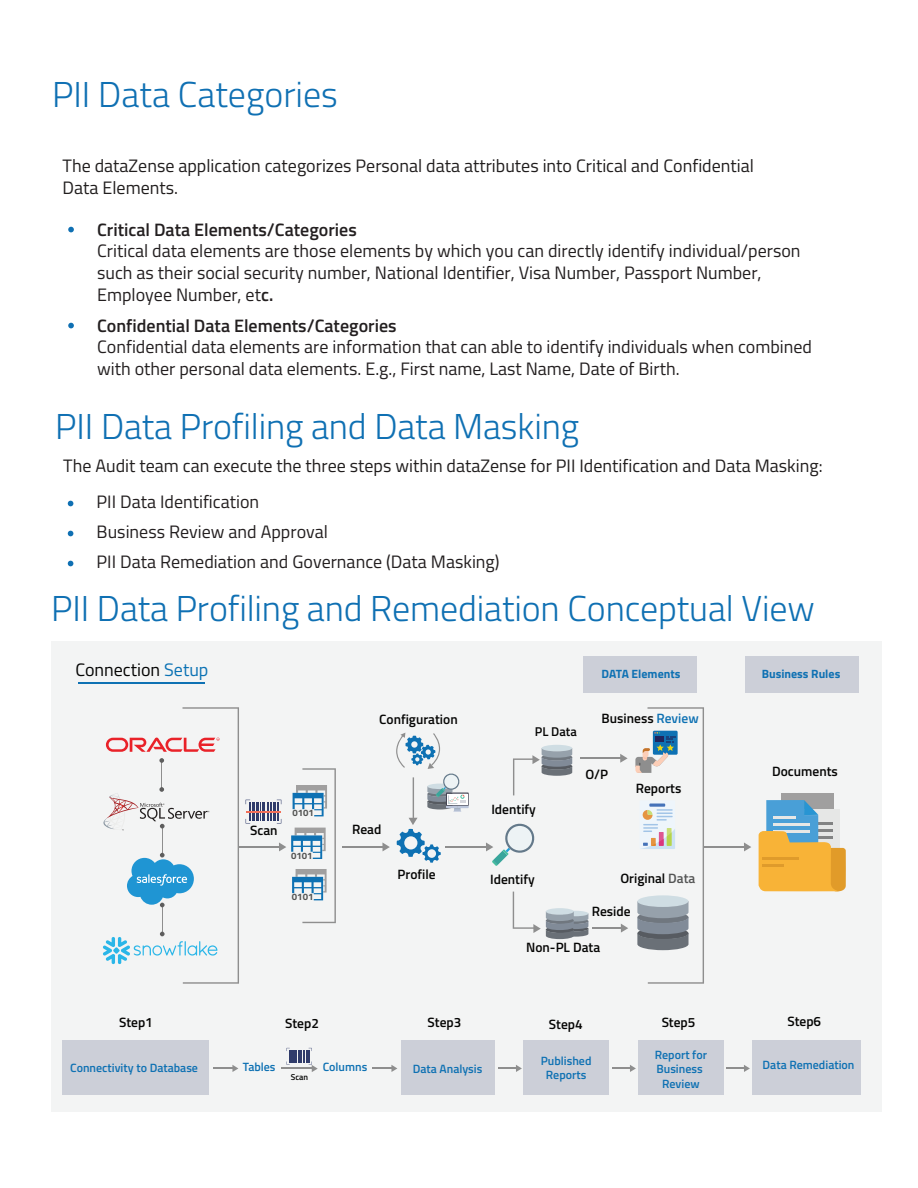
<style>
.page{position:relative;width:918px;height:1188px;background:#fff}
.page>*{position:absolute;margin:0;border:0;box-sizing:border-box;transform-origin:0 0}
.t1{font:300 36px "Titillium";letter-spacing:-.005em;color:#0f70b3}
.t2{font:18px/21.6px "Titillium";color:#231f20}
.t3{font:18px/21.6px "Titillium";color:#211e1e}
.t4{font:600 18px "Titillium";color:#231f20}
.t5{font:18px "Titillium";color:#050504}
.t6{font:600 13.5px "Titillium";color:#050504}
.t7{font:600 12.75px "Titillium";color:#050504}
.t8{font:600 12px/14.4px "Titillium";color:#0e71b3;text-align:center}
.t9{font:700 12px "Titillium";color:#0e71b3}
.t10{font:700 9.3px "Titillium";color:#535453}
.t11{font:600 8.55px "Titillium";color:#050504}
.s1{font-weight:600}
.s2{color:#0b72b4}
.s3{color:#0e71b3}
.s4{color:#535454}
</style>
<div class="page">
<svg style="left:68px;top:501px;width:5px;height:5px"></svg>
<svg style="left:68px;top:531px;width:5px;height:5px"></svg>
<svg style="left:68px;top:561px;width:5px;height:5px"></svg>
<svg style="left:68px;top:227px;width:6px;height:5px"></svg>
<svg style="left:68px;top:323px;width:6px;height:5px"></svg>
<div style="left:52px;top:641px;width:830px;height:471px;background:#f3f4f4"></div>
<svg style="left:103px;top:707px;width:136px;height:277px"></svg>
<hr style="left:239px;top:846px;width:40px;height:1px;background:#8e8e8e">
<div style="left:542px;top:745px;width:30px;height:7px;background:#cfdde3;border-radius:50%"></div>
<div style="left:62px;top:1040px;width:146px;height:55px;background:#cccfd8"></div>
<div style="left:752px;top:1040px;width:108px;height:55px;background:#cccfd8"></div>
<div style="left:401px;top:1040px;width:93px;height:55px;background:#cccfd8"></div>
<div style="left:638px;top:1040px;width:86px;height:55px;background:#cccfd8"></div>
<div style="left:524px;top:1040px;width:85px;height:55px;background:#cccfd8"></div>
<hr style="left:282px;top:1068px;width:30px;height:1px;background:#8e8e8e">
<svg style="left:372px;top:1065px;width:25px;height:7px"></svg>
<svg style="left:213px;top:1065px;width:25px;height:7px"></svg>
<svg style="left:498px;top:1065px;width:24px;height:7px"></svg>
<svg style="left:612px;top:1065px;width:24px;height:7px"></svg>
<svg style="left:726px;top:1065px;width:24px;height:7px"></svg>
<svg style="left:287px;top:1048px;width:31px;height:24px"></svg>
<svg style="left:621px;top:924px;width:7px;height:9px"></svg>
<svg style="left:246px;top:768px;width:90px;height:155px"></svg>
<svg style="left:513px;top:748px;width:59px;height:47px"></svg>
<svg style="left:513px;top:892px;width:75px;height:47px"></svg>
<svg style="left:620px;top:754px;width:8px;height:9px"></svg>
<hr style="left:581px;top:757px;width:41px;height:1px;background:#8e8e8e">
<hr style="left:593px;top:927px;width:31px;height:2px;background:#8e8e8e">
<div style="left:782px;top:793px;width:52px;height:60px;background:#a09f9f"></div>
<svg style="left:759px;top:800px;width:87px;height:91px;background:#cab67e"></svg>
<hr style="left:762px;top:857px;width:37px;height:3px;background:#df9b2b">
<hr style="left:762px;top:864px;width:21px;height:3px;background:#df9b2b">
<svg style="left:396px;top:733px;width:73px;height:79px"></svg>
<div style="left:583px;top:656px;width:113px;height:37px;background:#cccfd8"></div>
<div style="left:745px;top:656px;width:114px;height:37px;background:#cccfd8"></div>
<hr style="left:78px;top:683px;width:126px;height:1px;background:#0e71b3">
<hr style="left:704px;top:846px;width:40px;height:1px;background:#8e8e8e">
<svg style="left:744px;top:842px;width:7px;height:9px"></svg>
<hr style="left:342px;top:846px;width:41px;height:1px;background:#8e8e8e">
<svg style="left:382px;top:842px;width:8px;height:9px"></svg>
<hr style="left:446px;top:846px;width:40px;height:1px;background:#8e8e8e">
<svg style="left:486px;top:823px;width:49px;height:43px"></svg>
<hr style="left:413px;top:777px;width:1px;height:41px;background:#8e8e8e">
<svg style="left:397px;top:818px;width:44px;height:45px"></svg>
<svg style="left:635px;top:707px;width:69px;height:277px"></svg>
<h1 class="t1" style="left:52px;top:69px;width:287px">PII Data Categories</h1>
<p class="t3" style="left:63px;top:155px;width:693px">The dataZense application categorizes Personal data attributes into Critical and Confidential<br>Data Elements.</p>
<p class="t4" style="left:97px;top:216px;width:261px">Critical Data Elements/Categories</p>
<p class="t2" style="left:97px;top:239px;width:705px">Critical data elements are those elements by which you can directly identify individual/person such as their social security number, National Identifier, Visa Number, Passport Number,<br>Employee Number, et<span class="s1">c.</span></p>
<p class="t4" style="left:97px;top:312px;width:301px">Confidential Data Elements/Categories</p>
<p class="t2" style="left:97px;top:335px;width:716px">Confidential data elements are information that can able to identify individuals when combined with other personal data elements. E.g., First name, Last Name, Date of Birth.</p>
<h1 class="t1" style="left:55px;top:400px;width:525px">PII Data Profiling and Data Masking</h1>
<p class="t3" style="left:63px;top:454px;width:761px">The Audit team can execute the three steps within dataZense for PII Identification and Data Masking:</p>
<p class="t2" style="left:97px;top:486px;width:405px;line-height:30px">PII Data Identification<br>Business Review and Approval<br>PII Data Remediation and Governance (Data Masking)</p>
<h1 class="t1" style="left:51px;top:582px;width:765px">PII Data Profiling and Remediation Conceptual View</h1>
<p class="t5" style="left:75px;top:656px;width:134px">Connection <span class="s2">Setup</span></p>
<p class="t6" style="left:119px;top:1013px;width:35px">Step1</p>
<p class="t6" style="left:250px;top:820px;width:29px">Scan</p>
<p class="t10" style="left:292px;top:806px;width:23px">0101</p>
<p class="t10" style="left:291px;top:849px;width:23px">0101</p>
<p class="t10" style="left:292px;top:890px;width:23px">0101</p>
<p class="t6" style="left:379px;top:709px;width:80px">Configuration</p>
<p class="t6" style="left:352px;top:819px;width:31px">Read</p>
<p class="t6" style="left:398px;top:865px;width:40px">Profile</p>
<p class="t9" style="left:602px;top:665px;width:80px">DATA Elements</p>
<p class="t9" style="left:762px;top:665px;width:80px">Business Rules</p>
<p class="t7" style="left:535px;top:722px;width:44px">PL Data</p>
<p class="t6" style="left:602px;top:708px;width:99px">Business <span class="s3">Review</span></p>
<p class="t6" style="left:491px;top:800px;width:46px">Identify</p>
<p class="t6" style="left:586px;top:764px;width:24px">O/P</p>
<p class="t6" style="left:636px;top:778px;width:47px">Reports</p>
<p class="t6" style="left:490px;top:869px;width:46px">Identify</p>
<p class="t6" style="left:620px;top:868px;width:77px">Original <span class="s4">Data</span></p>
<p class="t6" style="left:592px;top:902px;width:40px">Reside</p>
<p class="t6" style="left:526px;top:937px;width:75px">Non-PL Data</p>
<p class="t6" style="left:772px;top:761px;width:67px">Documents</p>
<p class="t6" style="left:285px;top:1013px;width:35px">Step2</p>
<p class="t6" style="left:428px;top:1013px;width:35px">Step3</p>
<p class="t6" style="left:549px;top:1014px;width:35px">Step4</p>
<p class="t6" style="left:662px;top:1013px;width:35px">Step5</p>
<p class="t6" style="left:787px;top:1011px;width:35px">Step6</p>
<p class="t8" style="left:70px;top:1060px;width:129px">Connectivity to Database</p>
<p class="t8" style="left:243px;top:1059px;width:34px">Tables</p>
<p class="t8" style="left:323px;top:1059px;width:46px">Columns</p>
<p class="t8" style="left:413px;top:1061px;width:71px">Data Analysis</p>
<p class="t11" style="left:291px;top:1070px;width:19px">Scan</p>
<p class="t8" style="left:541px;top:1053px;width:52px">Published<br>Reports</p>
<p class="t8" style="left:655px;top:1047px;width:54px">Report for<br>Business<br>Review</p>
<p class="t8" style="left:763px;top:1057px;width:93px">Data Remediation</p>
</div>
